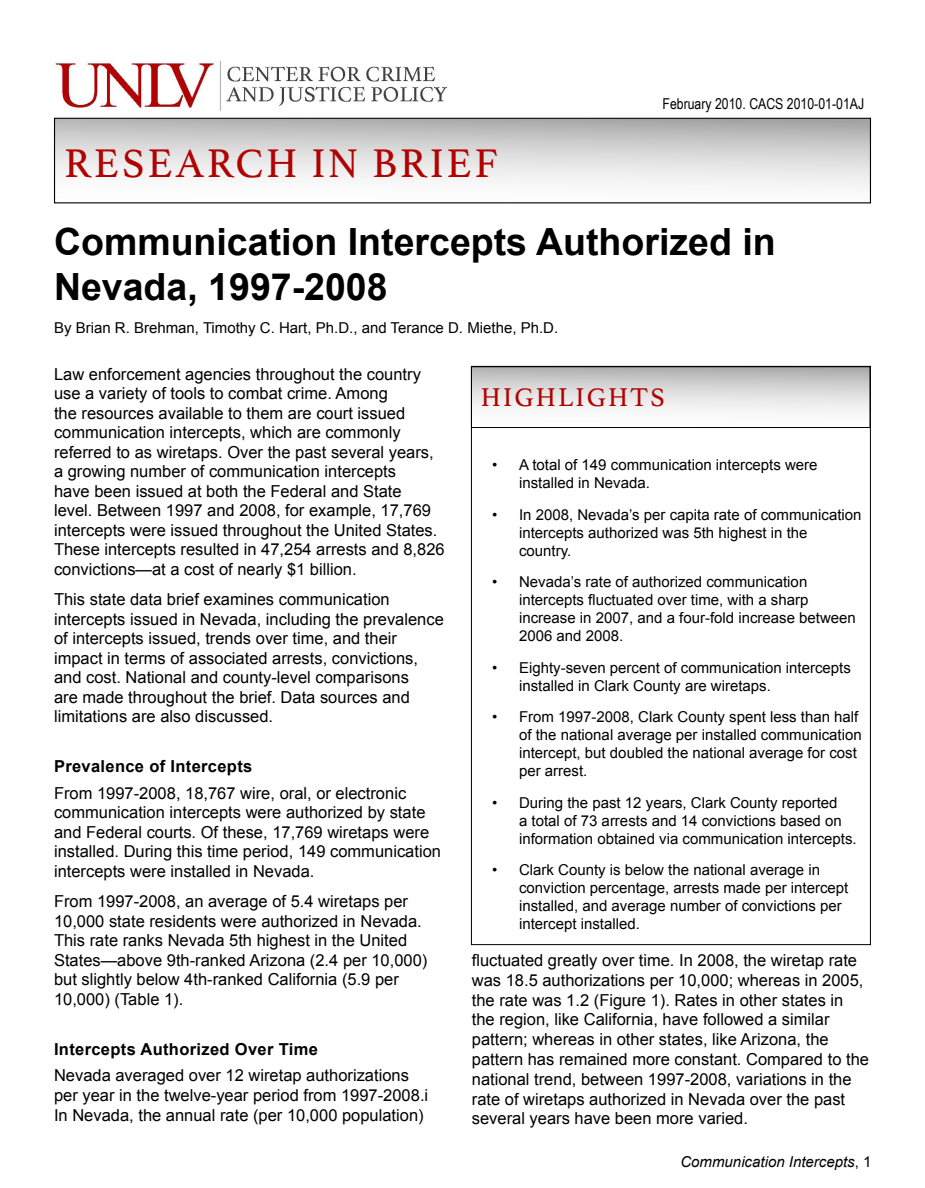
<style>
.page{position:relative;width:925px;height:1188px;background:#fff}
.page>*{position:absolute;margin:0;border:0;box-sizing:border-box;transform-origin:0 0}
.t1{font:42px "Athelas";letter-spacing:.06em;color:#b10202}
.t2{font:700 37.5px/45px "Arial";color:#000}
.t3{font:27px "Athelas";letter-spacing:.08em;color:#b10202}
.t4{font:16.5px/19.5px "Arial";color:#000}
.t5{font:700 16.5px "Arial";letter-spacing:.02em;color:#000}
.t6{font:15px/18px "Arial";color:#000}
.t7{font:15px "Arial Narrow";color:#000}
.t8{font:italic 15px "Arial";color:#000}
.s1{font-style:normal}
</style>
<div class="page">
<div style="left:471px;top:367px;width:400px;height:59px;background:linear-gradient(to bottom,#b7b7b7,#fff)"></div>
<div style="left:471px;top:366px;width:399px;height:62px;border:1px solid #000"></div>
<img style="left:51px;top:61px;width:422px;height:57px">
<div style="left:54px;top:119px;width:816px;height:84px;background:linear-gradient(to bottom,#b5b5b5,#fff)"></div>
<div style="left:54px;top:118px;width:817px;height:85px;border:1px solid #000"></div>
<p class="t1" style="left:64px;top:130px;width:435px">RESEARCH IN BRIEF</p>
<p class="t7" style="left:662px;top:93px;width:203px">February 2010. CACS 2010-01-01AJ</p>
<h1 class="t2" style="left:54px;top:221px;width:723px">Communication Intercepts Authorized in<br>Nevada, 1997-2008</h1>
<p class="t6" style="left:54px;top:318px;width:506px">By Brian R. Brehman, Timothy C. Hart, Ph.D., and Terance D. Miethe, Ph.D.</p>
<p class="t4" style="left:54px;top:364px;width:392px">Law enforcement agencies throughout the country use a variety of tools to combat crime. Among<br>the resources available to them are court issued communication intercepts, which are commonly referred to as wiretaps. Over the past several years, a growing number of communication intercepts<br>have been issued at both the Federal and State<br>level. Between 1997 and 2008, for example, 17,769 intercepts were issued throughout the United States.<br>These intercepts resulted in 47,254 arrests and 8,826 convictions—at a cost of nearly $1 billion.</p>
<p class="t4" style="left:54px;top:590px;width:391px">This state data brief examines communication intercepts issued in Nevada, including the prevalence of intercepts issued, trends over time, and their impact in terms of associated arrests, convictions, and cost. National and county-level comparisons<br>are made throughout the brief. Data sources and limitations are also discussed.</p>
<h3 class="t5" style="left:54px;top:756px;width:200px">Prevalence of Intercepts</h3>
<p class="t4" style="left:54px;top:783px;width:388px">From 1997-2008, 18,767 wire, oral, or electronic communication intercepts were authorized by state and Federal courts. Of these, 17,769 wiretaps were installed. During this time period, 149 communication intercepts were installed in Nevada.</p>
<p class="t4" style="left:54px;top:892px;width:375px">From 1997-2008, an average of 5.4 wiretaps per 10,000 state residents were authorized in Nevada.<br>This rate ranks Nevada 5th highest in the United States—above 9th-ranked Arizona (2.4 per 10,000) but slightly below 4th-ranked California (5.9 per 10,000) (Table 1).</p>
<h3 class="t5" style="left:54px;top:1038px;width:265px">Intercepts Authorized Over Time</h3>
<p class="t4" style="left:54px;top:1066px;width:376px">Nevada averaged over 12 wiretap authorizations per year in the twelve-year period from 1997-2008.i<br>In Nevada, the annual rate (per 10,000 population)</p>
<h2 class="t3" style="left:481px;top:376px;width:186px">HIGHLIGHTS</h2>
<p class="t6" style="left:519px;top:456px;width:300px;text-indent:-27px">• A total of 149 communication intercepts were installed in Nevada.</p>
<p class="t6" style="left:519px;top:506px;width:344px;text-indent:-27px">• In 2008, Nevada’s per capita rate of communication intercepts authorized was 5th highest in the country.</p>
<p class="t6" style="left:519px;top:573px;width:338px;text-indent:-27px">• Nevada’s rate of authorized communication intercepts fluctuated over time, with a sharp increase in 2007, and a four-fold increase between 2006 and 2008.</p>
<p class="t6" style="left:519px;top:659px;width:333px;text-indent:-27px">• Eighty-seven percent of communication intercepts installed in Clark County are wiretaps.</p>
<p class="t6" style="left:519px;top:708px;width:344px;text-indent:-27px">• From 1997-2008, Clark County spent less than half of the national average per installed communication intercept, but doubled the national average for cost per arrest.</p>
<p class="t6" style="left:519px;top:794px;width:339px;text-indent:-27px">• During the past 12 years, Clark County reported<br>a total of 73 arrests and 14 convictions based on information obtained via communication intercepts.</p>
<p class="t6" style="left:519px;top:861px;width:331px;text-indent:-27px">• Clark County is below the national average in conviction percentage, arrests made per intercept installed, and average number of convictions per intercept installed.</p>
<p class="t4" style="left:472px;top:950px;width:399px">fluctuated greatly over time. In 2008, the wiretap rate was 18.5 authorizations per 10,000; whereas in 2005, the rate was 1.2 (Figure 1). Rates in other states in the region, like California, have followed a similar pattern; whereas in other states, like Arizona, the pattern has remained more constant. Compared to the national trend, between 1997-2008, variations in the rate of wiretaps authorized in Nevada over the past several years have been more varied.</p>
<p class="t8" style="left:680px;top:1152px;width:192px">Communication Intercepts<span class="s1">, 1</span></p>
</div>
